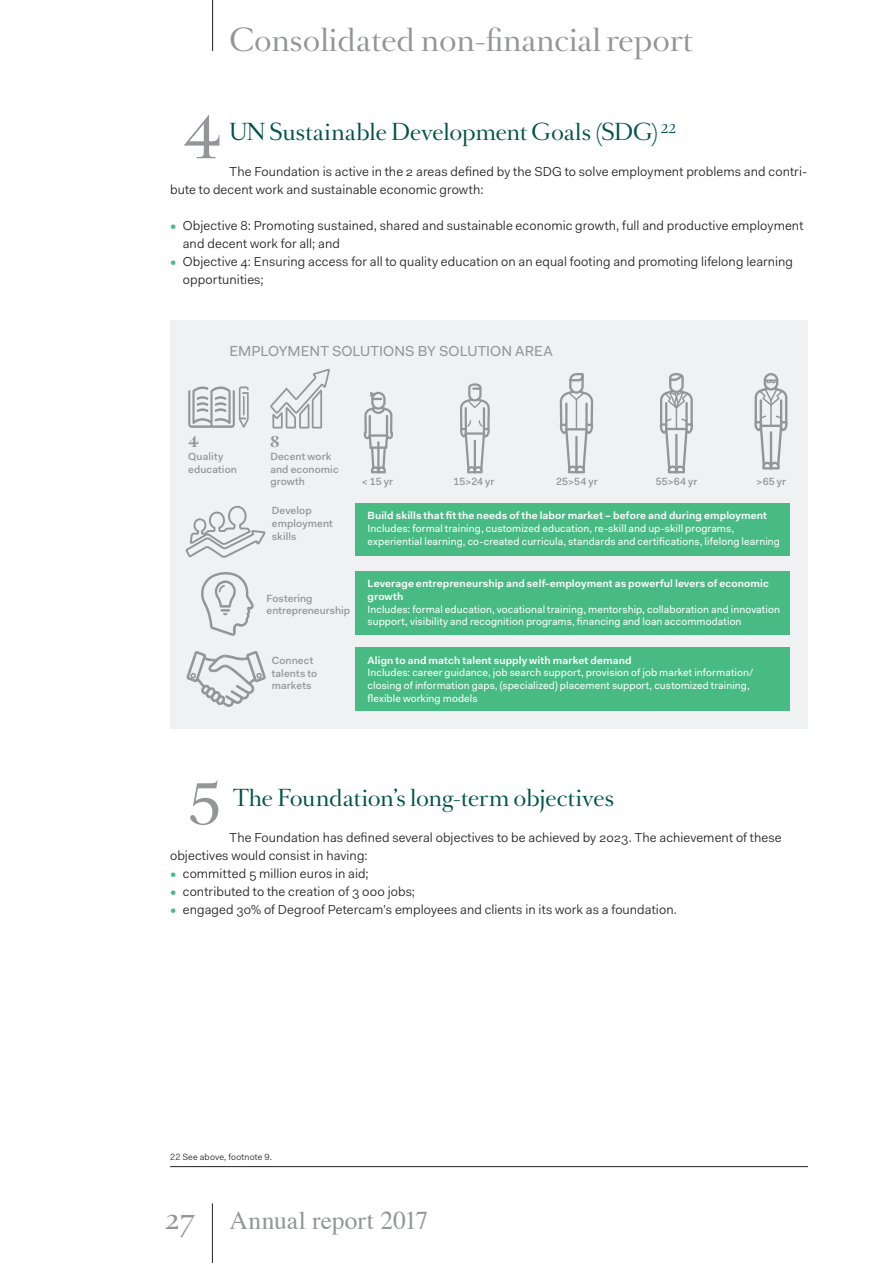
<style>
.page{position:relative;width:893px;height:1263px;background:#fff}
.page>*{position:absolute;margin:0;border:0;box-sizing:border-box;transform-origin:0 0}
.t1{font:57px "Romain Headline";color:#939598}
.t2{font:28.5px "Romain Headline";color:#939598}
.t3{font:25.5px "Times";letter-spacing:.005em;color:#939598}
.t4{font:21px "Romain Headline";letter-spacing:-.005em;color:#00524a}
.t5{font:700 15px "Romain Headline";color:#939598}
.t6{font:14.55px "Fakt Pro";letter-spacing:.005em;color:#939598}
.t7{font:13.05px/18px "Fakt Pro Blond";letter-spacing:.01em;color:#231f20}
.t8{font:10.5px/12.6px "Fakt Pro";letter-spacing:.01em;color:#fff}
.t9{font:600 10.5px/12.6px "Fakt Pro";letter-spacing:.01em;color:#fff}
.t10{font:500 10.5px/12.6px "Fakt Pro";letter-spacing:.01em;color:#939598}
.t11{font:9px "Fakt Pro Blond";letter-spacing:.02em;color:#231f20}
.s1{color:#47bb83}
.s2{font-family:"Romain Headline";font-size:28.5px}
</style>
<div class="page">
<div style="left:170px;top:320px;width:638px;height:409px;background:#f0f1f2"></div>
<svg style="left:363px;top:392px;width:30px;height:81px"></svg>
<svg style="left:270px;top:368px;width:60px;height:61px"></svg>
<svg style="left:188px;top:386px;width:61px;height:42px"></svg>
<hr style="left:243px;top:396px;width:2px;height:20px;background:#939598">
<svg style="left:460px;top:383px;width:30px;height:90px"></svg>
<svg style="left:559px;top:373px;width:34px;height:100px"></svg>
<svg style="left:659px;top:373px;width:34px;height:100px"></svg>
<svg style="left:754px;top:373px;width:34px;height:96px"></svg>
<svg style="left:185px;top:505px;width:81px;height:53px"></svg>
<div style="left:355px;top:503px;width:435px;height:53px;background:#47bb83"></div>
<svg style="left:201px;top:572px;width:53px;height:64px"></svg>
<div style="left:355px;top:571px;width:435px;height:63px;background:#47bb83"></div>
<svg style="left:186px;top:651px;width:80px;height:56px"></svg>
<div style="left:355px;top:647px;width:435px;height:64px;background:#47bb83"></div>
<hr style="left:170px;top:1166px;width:638px;height:1px;background:#231f20">
<hr style="left:212px;top:1203px;width:1px;height:60px;background:#231f20">
<hr style="left:212px;top:0;width:1px;height:51px;background:#231f20">
<h2 class="t2" style="left:230px;top:20px;width:465px">Consolidated non-financial report</h2>
<h1 class="t1" style="left:184px;top:95px;width:35px">4</h1>
<h3 class="t4" style="left:229px;top:117px;width:447px">UN Sustainable Development Goals (SDG) <sup>22</sup></h3>
<p class="t7" style="left:170px;top:163px;width:639px;text-indent:60px">The Foundation is active in the 2 areas defined by the SDG to solve employment problems and contri&shy;bute to decent work and sustainable economic growth:</p>
<p class="t7" style="left:183px;top:217px;width:622px;text-indent:-13px"><span class="s1">•</span> Objective 8: Promoting sustained, shared and sustainable economic growth, full and productive employment and decent work for all; and</p>
<p class="t7" style="left:183px;top:253px;width:612px;text-indent:-13px"><span class="s1">•</span> Objective 4: Ensuring access for all to quality education on an equal footing and promoting lifelong learning opportunities;</p>
<p class="t6" style="left:230px;top:341px;width:325px">EMPLOYMENT SOLUTIONS BY SOLUTION AREA</p>
<p class="t5" style="left:188px;top:431px;width:12px">4</p>
<p class="t10" style="left:188px;top:450px;width:50px">Quality education</p>
<p class="t5" style="left:270px;top:431px;width:11px">8</p>
<p class="t10" style="left:270px;top:450px;width:70px">Decent work and economic growth</p>
<p class="t10" style="left:272px;top:504px;width:63px">Develop employment skills</p>
<p class="t10" style="left:267px;top:591px;width:85px">Fostering entrepreneurship</p>
<p class="t10" style="left:272px;top:654px;width:47px">Connect talents to markets</p>
<p class="t10" style="left:454px;top:475px;width:42px">15&gt;24 yr</p>
<p class="t10" style="left:556px;top:475px;width:43px">25&gt;54 yr</p>
<p class="t10" style="left:656px;top:475px;width:43px">55&gt;64 yr</p>
<p class="t10" style="left:757px;top:475px;width:31px">&gt;65 yr</p>
<p class="t9" style="left:368px;top:509px;width:401px">Build skills that fit the needs of the labor market – before and during employment</p>
<p class="t8" style="left:368px;top:522px;width:414px">Includes: formal training, customized education, re-skill and up-skill programs, experiential learning, co-created curricula, standards and certifications, lifelong learning</p>
<p class="t10" style="left:362px;top:475px;width:33px">&lt; 15 yr</p>
<p class="t9" style="left:368px;top:577px;width:403px">Leverage entrepreneurship and self-employment as powerful levers of economic growth</p>
<p class="t8" style="left:368px;top:603px;width:414px">Includes: formal education, vocational training, mentorship, collaboration and innovation support, visibility and recognition programs, financing and loan accommodation</p>
<p class="t9" style="left:368px;top:654px;width:265px">Align to and match talent supply with market demand</p>
<p class="t8" style="left:368px;top:666px;width:387px">Includes: career guidance, job search support, provision of job market information/ closing of information gaps, (specialized) placement support, customized training, flexible working models</p>
<h1 class="t1" style="left:189px;top:761px;width:34px">5</h1>
<h3 class="t4" style="left:234px;top:783px;width:382px">The Foundation’s long-term objectives</h3>
<p class="t7" style="left:170px;top:829px;width:613px;text-indent:60px">The Foundation has defined several objectives to be achieved by 2023. The achievement of these objectives would consist in having:</p>
<p class="t7" style="left:170px;top:865px;width:200px"><span class="s1">•</span> committed 5 million euros in aid;</p>
<p class="t7" style="left:170px;top:883px;width:246px"><span class="s1">•</span> contributed to the creation of 3 000 jobs;</p>
<p class="t7" style="left:170px;top:901px;width:508px"><span class="s1">•</span> engaged 30% of Degroof Petercam’s employees and clients in its work as a foundation.</p>
<p class="t11" style="left:170px;top:1151px;width:103px">22 See above, footnote 9.</p>
<h3 class="t3" style="left:165px;top:1196px;width:265px"><span class="s2">27</span> Annual report 2017</h3>
</div>
